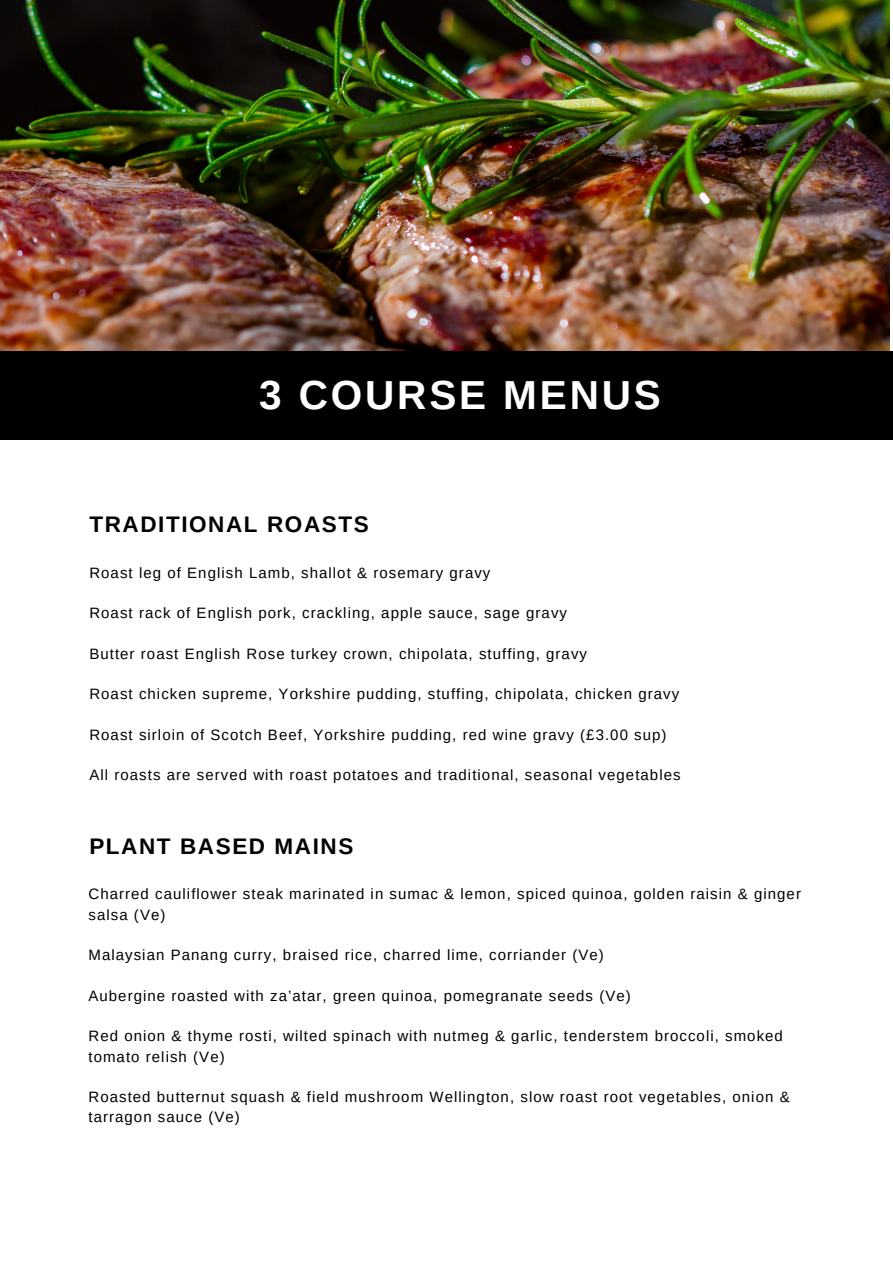
<style>
.page{position:relative;width:893px;height:1264px;background:#fff}
.page>*{position:absolute;margin:0;border:0;box-sizing:border-box;transform-origin:0 0}
.t1{font:700 40.5px "Arimo";letter-spacing:.07em;color:#fff}
.t2{font:700 22.5px "Arimo";letter-spacing:.07em;color:#000}
.t3{font:15px/20.2px "Arimo";letter-spacing:.07em;color:#000}
</style>
<div class="page">
<img style="left:0;top:0;width:889px;height:351px">
<div style="left:0;top:351px;width:892px;height:89px;background:#000"></div>
<p class="t1" style="left:259px;top:373px;width:403px">3 COURSE MENUS</p>
<p class="t2" style="left:89px;top:512px;width:281px">TRADITIONAL ROASTS</p>
<h1 class="t3" style="left:89px;top:562px;width:402px">Roast leg of English Lamb, shallot &amp; rosemary gravy</h1>
<h2 class="t3" style="left:89px;top:603px;width:479px">Roast rack of English pork, crackling, apple sauce, sage gravy</h2>
<p class="t3" style="left:89px;top:643px;width:499px">Butter roast English Rose turkey crown, chipolata, stuffing, gravy</p>
<p class="t3" style="left:89px;top:684px;width:591px">Roast chicken supreme, Yorkshire pudding, stuffing, chipolata, chicken gravy</p>
<p class="t3" style="left:89px;top:724px;width:578px">Roast sirloin of Scotch Beef, Yorkshire pudding, red wine gravy (£3.00 sup)</p>
<p class="t3" style="left:89px;top:765px;width:592px">All roasts are served with roast potatoes and traditional, seasonal vegetables</p>
<h2 class="t2" style="left:89px;top:833px;width:265px">PLANT BASED MAINS</h2>
<p class="t3" style="left:88px;top:884px;width:714px">Charred cauliflower steak marinated in sumac &amp; lemon, spiced quinoa, golden raisin &amp; ginger salsa (Ve)</p>
<p class="t3" style="left:88px;top:944px;width:517px">Malaysian Panang curry, braised rice, charred lime, corriander (Ve)</p>
<p class="t3" style="left:88px;top:985px;width:544px">Aubergine roasted with za’atar, green quinoa, pomegranate seeds (Ve)</p>
<p class="t3" style="left:88px;top:1025px;width:696px">Red onion &amp; thyme rosti, wilted spinach with nutmeg &amp; garlic, tenderstem broccoli, smoked tomato relish (Ve)</p>
<p class="t3" style="left:88px;top:1086px;width:702px">Roasted butternut squash &amp; field mushroom Wellington, slow roast root vegetables, onion &amp; tarragon sauce (Ve)</p>
</div>
